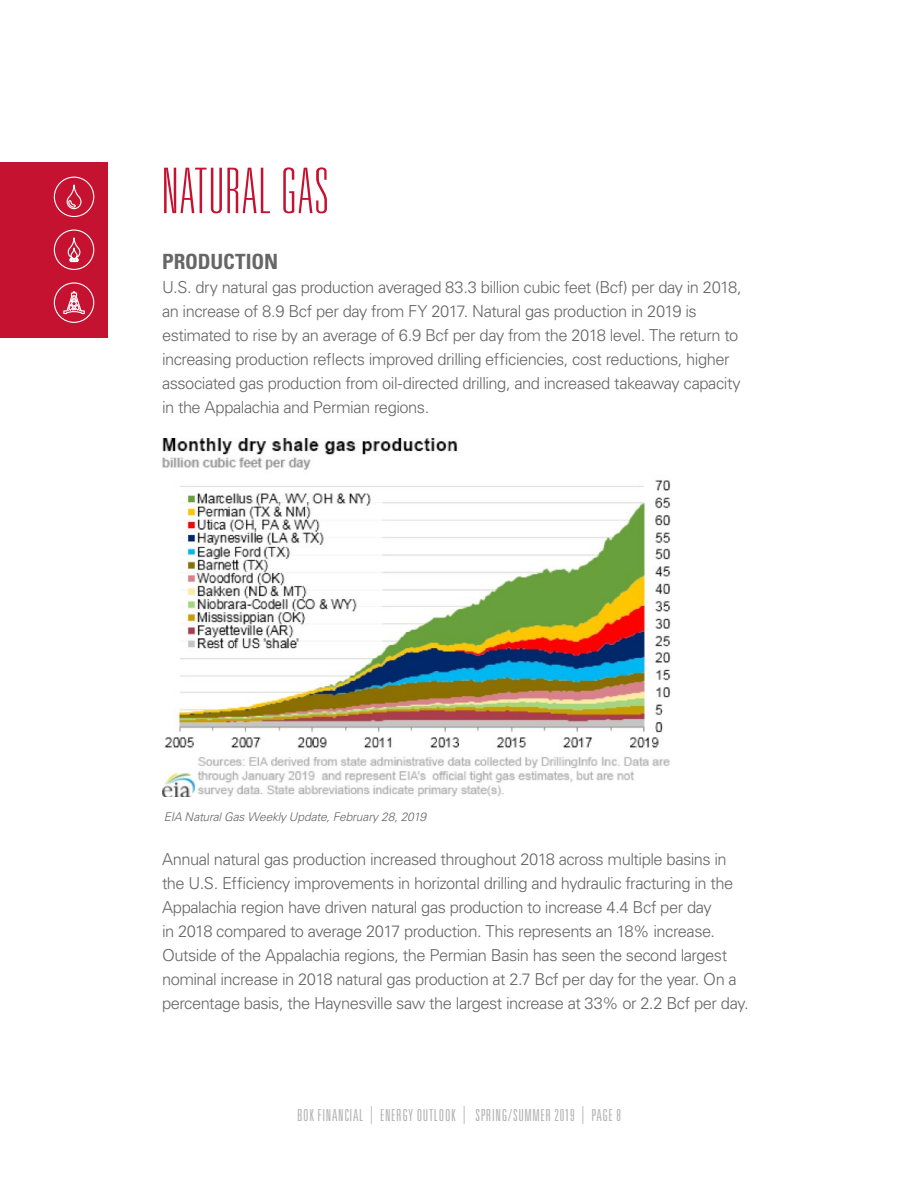
<style>
.page{position:relative;width:918px;height:1188px;background:#fff}
.page>*{position:absolute;margin:0;border:0;box-sizing:border-box;transform-origin:0 0}
.t1{font:100 ultra-condensed 63px "Univers";letter-spacing:.045em;color:#c41230}
.t2{font:700 condensed 21px "Univers";letter-spacing:-.01em;color:#666}
.t3{font:300 16.5px/24px "Univers";letter-spacing:-.03em;color:#666}
.t4{font:300 ultra-condensed 16.5px "Univers";letter-spacing:.04em;color:#b3b3b3}
.t5{font:italic 300 12px "Univers";letter-spacing:-.01em;color:#666}
.s1{font-size:24.75px}
</style>
<div class="page">
<div style="left:0;top:162px;width:108px;height:176px;background:#c41230"></div>
<svg style="left:53px;top:176px;width:42px;height:94px"></svg>
<svg style="left:53px;top:282px;width:42px;height:41px"></svg>
<img style="left:162px;top:438px;width:509px;height:358px">
<h1 class="t1" style="left:162px;top:159px;width:168px">NATURAL GAS</h1>
<p class="t2" style="left:162px;top:248px;width:118px">PRODUCTION</p>
<p class="t3" style="left:162px;top:274px;width:581px">U.S. dry natural gas production averaged 83.3 billion cubic feet (Bcf) per day in 2018, an increase of 8.9 Bcf per day from FY 2017. Natural gas production in 2019 is estimated to rise by an average of 6.9 Bcf per day from the 2018 level. The return to increasing production reflects improved drilling efficiencies, cost reductions, higher associated gas production from oil-directed drilling, and increased takeaway capacity in the Appalachia and Permian regions.</p>
<p class="t5" style="left:164px;top:810px;width:264px">EIA Natural Gas Weekly Update, February 28, 2019</p>
<p class="t3" style="left:162px;top:847px;width:588px">Annual natural gas production increased throughout 2018 across multiple basins in the U.S. Efficiency improvements in horizontal drilling and hydraulic fracturing in the Appalachia region have driven natural gas production to increase 4.4 Bcf per day<br>in 2018 compared to average 2017 production. This represents an 18% increase.<br>Outside of the Appalachia regions, the Permian Basin has seen the second largest nominal increase in 2018 natural gas production at 2.7 Bcf per day for the year. On a percentage basis, the Haynesville saw the largest increase at 33% or 2.2 Bcf per day.</p>
<p class="t4" style="left:297px;top:1107px;width:325px">BOK FINANCIAL <span class="s1">|</span> ENERGY OUTLOOK <span class="s1">|</span> SPRING/SUMMER 2019 <span class="s1">|</span> PAGE 8</p>
</div>
